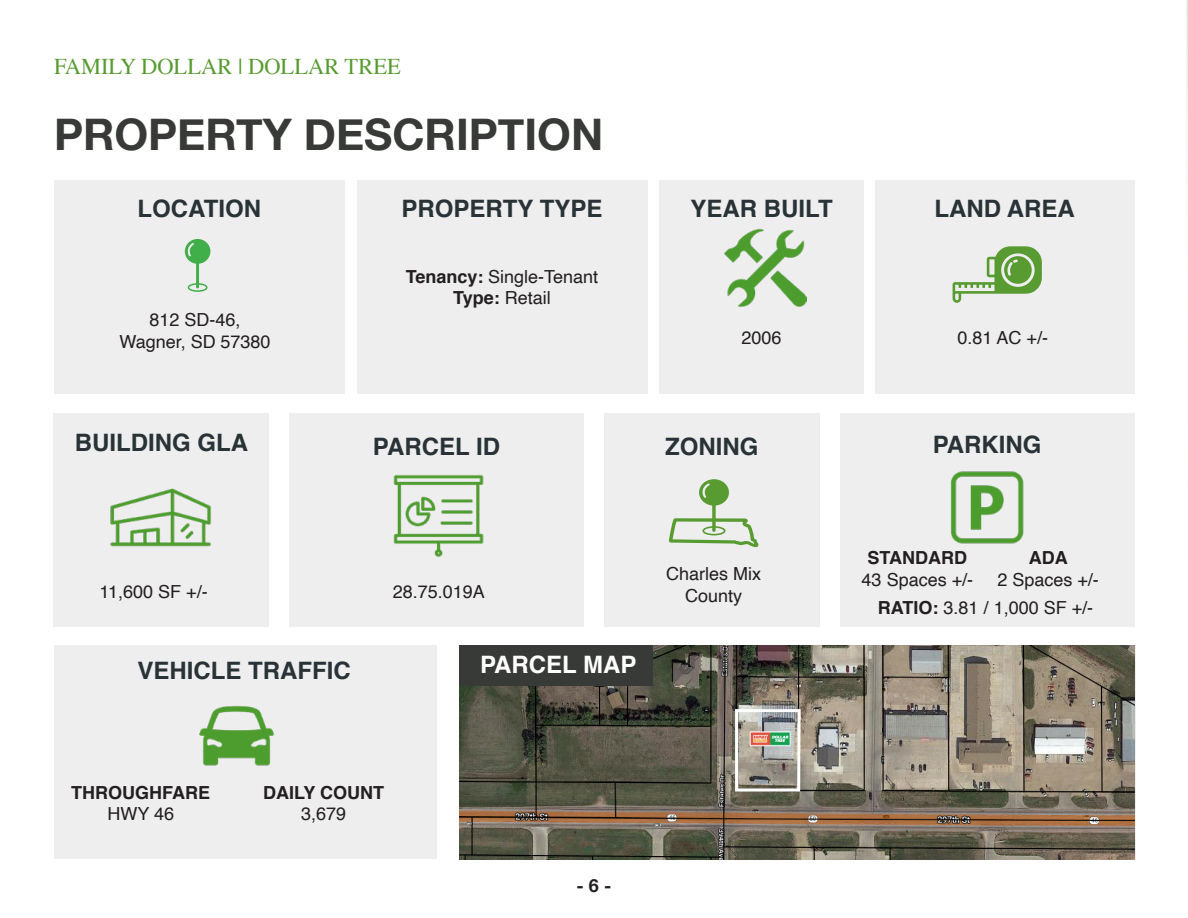
<style>
.page{position:relative;width:1188px;height:918px;background:#fff}
.page>*{position:absolute;margin:0;border:0;box-sizing:border-box;transform-origin:0 0}
.t1{font:700 43.5px "Helvetica Neue";color:#373a36}
.t2{font:700 24px "Helvetica";color:#293337}
.t3{font:700 24px "Helvetica";color:#fff}
.t4{font:22.5px "Times";color:#589b31}
.t5{font:18px "Helvetica";color:#231f20}
.t6{font:700 18px "Helvetica";color:#231f20}
.t7{font:700 18px "Helvetica Neue";color:#231f20}
.s1{font-weight:700}
</style>
<div class="page">
<svg style="left:1186px;top:0;width:2px;height:188px"></svg>
<div style="left:54px;top:180px;width:291px;height:214px;background:#edeeed"></div>
<div style="left:357px;top:180px;width:290px;height:214px;background:#edeeed"></div>
<div style="left:660px;top:180px;width:204px;height:214px;background:#edeeed"></div>
<div style="left:876px;top:180px;width:259px;height:214px;background:#edeeed"></div>
<div style="left:53px;top:413px;width:216px;height:214px;background:#edeeed"></div>
<div style="left:289px;top:413px;width:295px;height:214px;background:#edeeed"></div>
<div style="left:604px;top:413px;width:216px;height:214px;background:#edeeed"></div>
<div style="left:840px;top:413px;width:295px;height:214px;background:#edeeed"></div>
<div style="left:54px;top:645px;width:382px;height:214px;background:#edeeed"></div>
<svg style="left:669px;top:479px;width:90px;height:68px"></svg>
<img style="left:725px;top:228px;width:82px;height:79px">
<svg style="left:953px;top:246px;width:89px;height:57px"></svg>
<svg style="left:185px;top:239px;width:25px;height:53px"></svg>
<img style="left:393px;top:475px;width:91px;height:82px">
<img style="left:199px;top:705px;width:75px;height:61px">
<img style="left:110px;top:488px;width:101px;height:59px">
<img style="left:951px;top:471px;width:73px;height:73px">
<img style="left:459px;top:645px;width:676px;height:214px">
<div style="left:459px;top:645px;width:193px;height:41px;background:#373a36"></div>
<img style="left:734px;top:708px;width:68px;height:85px">
<p class="t4" style="left:54px;top:46px;width:348px">FAMILY DOLLAR | DOLLAR TREE</p>
<p class="t1" style="left:54px;top:100px;width:551px">PROPERTY DESCRIPTION</p>
<p class="t2" style="left:137px;top:189px;width:125px">LOCATION</p>
<p class="t2" style="left:402px;top:189px;width:202px">PROPERTY TYPE</p>
<p class="t2" style="left:690px;top:189px;width:144px">YEAR BUILT</p>
<p class="t2" style="left:934px;top:189px;width:142px">LAND AREA</p>
<p class="t5" style="left:406px;top:263px;width:194px"><span class="s1">Tenancy:</span> Single-Tenant</p>
<p class="t5" style="left:453px;top:284px;width:99px"><span class="s1">Type:</span> Retail</p>
<p class="t5" style="left:150px;top:306px;width:93px">812 SD-46,</p>
<p class="t5" style="left:120px;top:328px;width:152px">Wagner, SD 57380</p>
<p class="t5" style="left:742px;top:324px;width:42px">2006</p>
<p class="t5" style="left:958px;top:324px;width:92px">0.81 AC +/-</p>
<p class="t2" style="left:75px;top:424px;width:175px">BUILDING GLA</p>
<p class="t2" style="left:373px;top:427px;width:129px">PARCEL ID</p>
<p class="t2" style="left:665px;top:427px;width:95px">ZONING</p>
<p class="t2" style="left:933px;top:426px;width:110px">PARKING</p>
<p class="t5" style="left:666px;top:560px;width:97px">Charles Mix</p>
<p class="t5" style="left:99px;top:577px;width:110px">11,600 SF +/-</p>
<p class="t5" style="left:685px;top:581px;width:59px">County</p>
<p class="t5" style="left:393px;top:577px;width:94px">28.75.019A</p>
<p class="t2" style="left:138px;top:651px;width:215px">VEHICLE TRAFFIC</p>
<p class="t6" style="left:71px;top:778px;width:141px">THROUGHFARE</p>
<p class="t5" style="left:107px;top:800px;width:68px">HWY 46</p>
<p class="t6" style="left:263px;top:778px;width:123px">DAILY COUNT</p>
<p class="t5" style="left:301px;top:800px;width:47px">3,679</p>
<p class="t3" style="left:480px;top:645px;width:158px">PARCEL MAP</p>
<p class="t7" style="left:577px;top:872px;width:36px">- 6 -</p>
<p class="t6" style="left:868px;top:543px;width:101px">STANDARD</p>
<p class="t5" style="left:862px;top:565px;width:113px">43 Spaces +/-</p>
<p class="t6" style="left:1029px;top:543px;width:40px">ADA</p>
<p class="t5" style="left:997px;top:565px;width:103px">2 Spaces +/-</p>
<p class="t5" style="left:878px;top:594px;width:217px"><span class="s1">RATIO:</span> 3.81 / 1,000 SF +/-</p>
</div>
